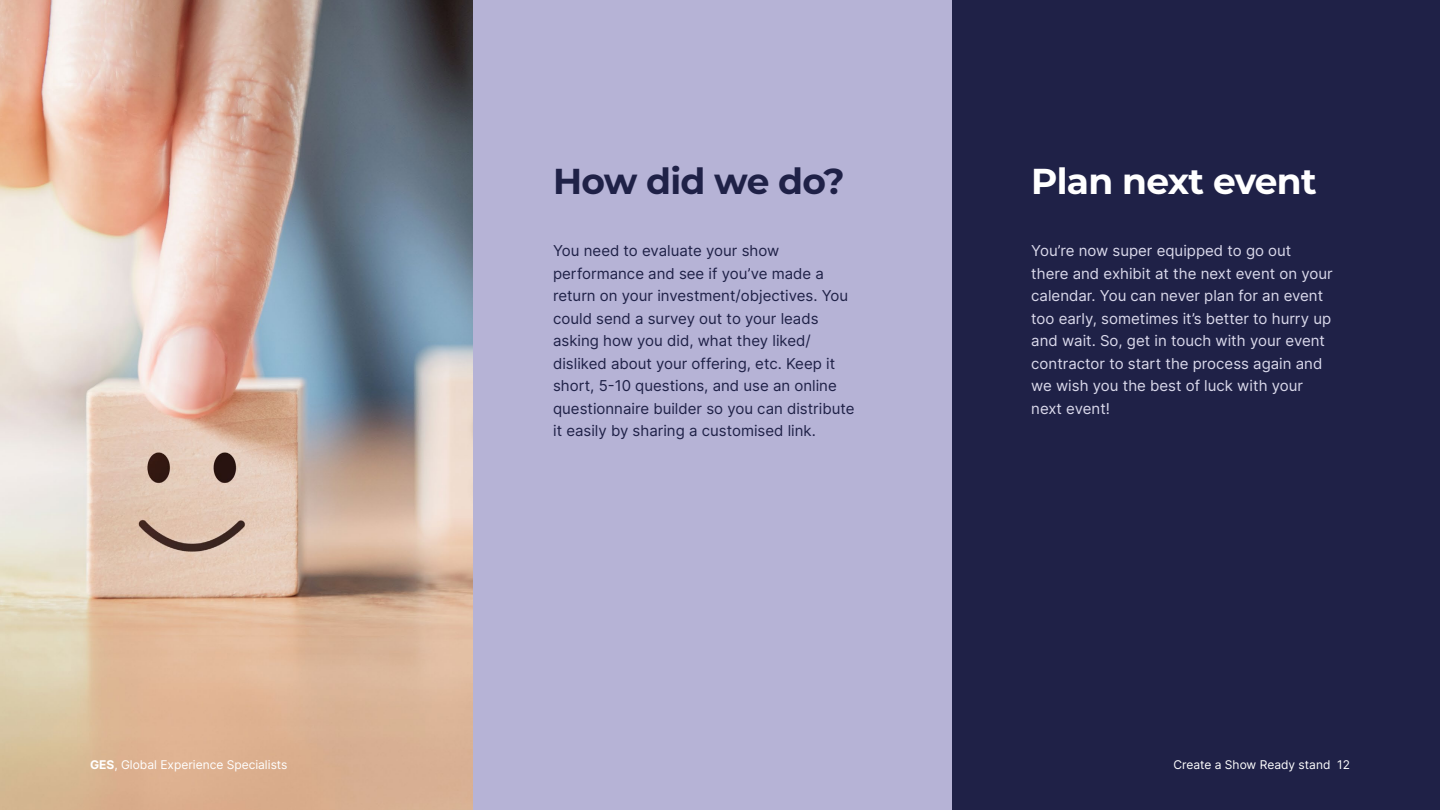
<style>
.page{position:relative;width:1440px;height:810px;background:#fff}
.page>*{position:absolute;margin:0;border:0;box-sizing:border-box;transform-origin:0 0}
.t1{font:700 36px "Montserrat";letter-spacing:-.02em;color:#fff}
.t2{font:700 36px "Montserrat";letter-spacing:-.02em;color:#1f2147}
.t3{font:15px/22.5px "Inter";color:#1f2147}
.t4{font:15px/22.5px "Inter";color:#dad9eb}
.t5{font:12px "Inter";color:#fff}
.s1{font-weight:700}
</style>
<div class="page">
<img style="left:0;top:0;width:473px;height:810px">
<div style="left:952px;top:0;width:488px;height:810px;background:#1f2147"></div>
<div style="left:473px;top:0;width:479px;height:810px;background:#b6b3d6"></div>
<h1 class="t2" style="left:553px;top:155px;width:293px">How did we do?</h1>
<h1 class="t1" style="left:1031px;top:155px;width:287px">Plan next event</h1>
<p class="t3" style="left:553px;top:239px;width:303px">You need to evaluate your show performance and see if you’ve made a return on your investment/objectives. You could send a survey out to your leads asking how you did, what they liked/ disliked about your offering, etc. Keep it short, 5-10 questions, and use an online questionnaire builder so you can distribute it easily by sharing a customised link.</p>
<p class="t4" style="left:1031px;top:239px;width:303px">You’re now super equipped to go out<br>there and exhibit at the next event on your calendar. You can never plan for an event too early, sometimes it’s better to hurry up and wait. So, get in touch with your event contractor to start the process again and we wish you the best of luck with your next event!</p>
<p class="t5" style="left:90px;top:756px;width:199px"><span class="s1">GES</span>, Global Experience Specialists</p>
<p class="t5" style="left:1173px;top:756px;width:178px">Create a Show Ready stand 12</p>
</div>
